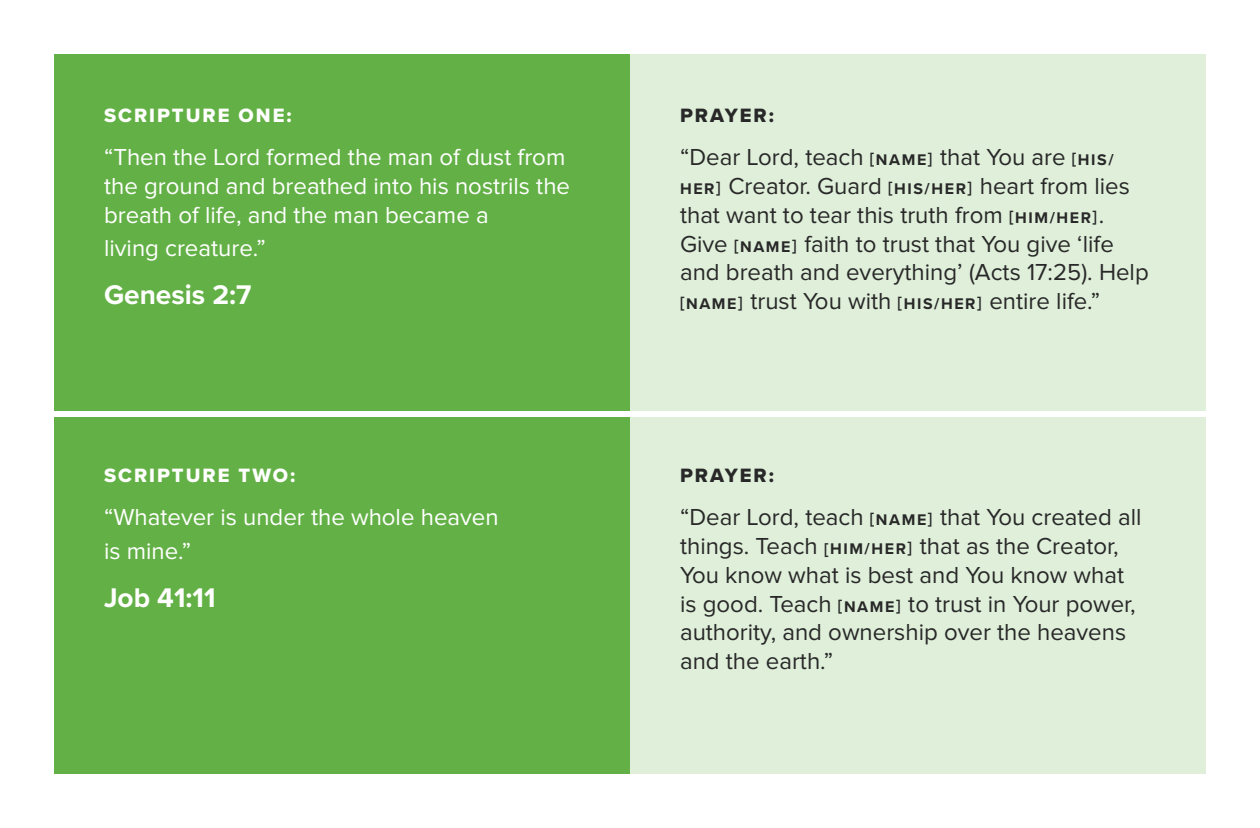
<style>
.page{position:relative;width:1260px;height:828px;background:#fff}
.page>*{position:absolute;margin:0;border:0;box-sizing:border-box;transform-origin:0 0}
.Basic_Truth_Label{font:700 28px "Proxima Nova";color:#fff}
.Basic_Truth_Label-2{font:24px/28.8px "Proxima Nova";color:#282828}
.Basic_Truth_Label-3{font:24px/28.8px "Proxima Nova";color:#fff}
.Basic_Truth_Label-4{font:20px "Proxima Nova Extrabld";letter-spacing:.1em;color:#fff}
.Basic_Truth_Label-5{font:20px "Proxima Nova Extrabld";letter-spacing:.1em;color:#282828}
.s1{font-weight:700;font-size:16px}
</style>
<div class="page">
<div style="left:54px;top:54px;width:1152px;height:720px;background:#63b146"></div>
<div style="left:630px;top:54px;width:576px;height:360px;background:#dfefda"></div>
<div style="left:630px;top:414px;width:576px;height:360px;background:#dfefda"></div>
<div style="left:32px;top:411px;width:1228px;height:6px;background:#fff"></div>
<p class="Basic_Truth_Label-4" style="left:104px;top:100px;width:189px">SCRIPTURE ONE:</p>
<p class="Basic_Truth_Label-3" style="left:104px;top:143px;width:468px">“Then the Lord formed the man of dust from the ground and breathed into his nostrils the breath of life, and the man became a</p>
<p class="Basic_Truth_Label-3" style="left:104px;top:234px;width:163px">living creature.”</p>
<p class="Basic_Truth_Label" style="left:104px;top:274px;width:149px">Genesis 2:7</p>
<p class="Basic_Truth_Label-4" style="left:104px;top:460px;width:193px">SCRIPTURE TWO:</p>
<p class="Basic_Truth_Label-3" style="left:104px;top:501px;width:396px;line-height:33.6px">“Whatever is under the whole heaven is mine.”</p>
<p class="Basic_Truth_Label" style="left:104px;top:577px;width:113px">Job 41:11</p>
<p class="Basic_Truth_Label-5" style="left:680px;top:100px;width:95px">PRAYER:</p>
<p class="Basic_Truth_Label-2" style="left:680px;top:143px;width:470px">“Dear Lord, teach <span class="s1">[NAME]</span> that You are <span class="s1">[HIS/ HER]</span> Creator. Guard <span class="s1">[HIS/HER]</span> heart from lies that want to tear this truth from <span class="s1">[HIM/HER]</span>.<br>Give <span class="s1">[NAME]</span> faith to trust that You give ‘life and breath and everything’ (Acts 17:25). Help <span class="s1">[NAME]</span> trust You with <span class="s1">[HIS/HER]</span> entire life.”</p>
<p class="Basic_Truth_Label-5" style="left:680px;top:460px;width:95px">PRAYER:</p>
<p class="Basic_Truth_Label-2" style="left:680px;top:503px;width:463px">“Dear Lord, teach <span class="s1">[NAME]</span> that You created all things. Teach <span class="s1">[HIM/HER]</span> that as the Creator, You know what is best and You know what is good. Teach <span class="s1">[NAME]</span> to trust in Your power, authority, and ownership over the heavens and the earth.”</p>
</div>
